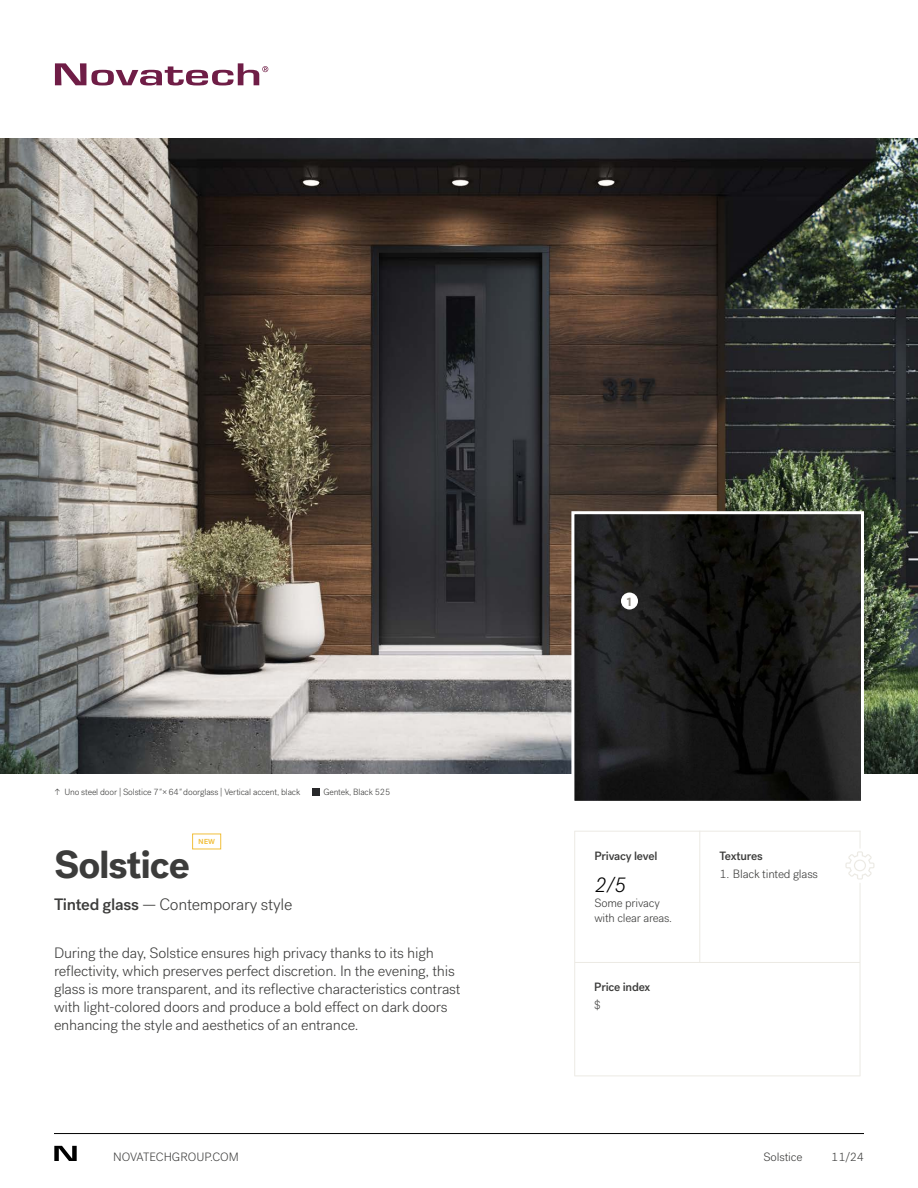
<style>
.page{position:relative;width:918px;height:1188px;background:#fff}
.page>*{position:absolute;margin:0;border:0;box-sizing:border-box;transform-origin:0 0}
.t1{font:700 39px "Post Grotesk";letter-spacing:-.03em;color:#3c3c3b}
.t2{font:italic 300 21px "Post Grotesk";color:#000}
.t3{font:300 16.5px "Post Grotesk";letter-spacing:-.015em;color:#3c3c3b}
.t4{font:300 15px/18px "Post Grotesk";letter-spacing:-.015em;color:#3c3c3b}
.t5{font:300 12px/15px "Post Grotesk";letter-spacing:-.015em;color:#3c3c3b}
.t6{font:500 12px "Post Grotesk";letter-spacing:-.015em;color:#3c3c3b}
.t7{font:700 12px "Post Grotesk";color:#918d86}
.t8{font:300 9px "Post Grotesk";letter-spacing:-.015em;color:#3c3c3b}
.t9{font:500 9px "Post Grotesk";color:#f1bf3c}
.s1{font-style:italic}
.s2{font-weight:500}
</style>
<div class="page">
<img style="left:0;top:138px;width:918px;height:636px">
<svg style="left:54px;top:1146px;width:23px;height:15px"></svg>
<hr style="left:54px;top:1133px;width:810px;height:1px;background:#000">
<hr style="left:575px;top:962px;width:285px;height:1px;background:#eceae4">
<hr style="left:699px;top:831px;width:1px;height:131px;background:#eceae4">
<hr style="left:574px;top:831px;width:286px;height:1px;background:#eceae4">
<hr style="left:574px;top:1076px;width:286px;height:1px;background:#eceae4">
<hr style="left:574px;top:831px;width:1px;height:245px;background:#eceae4">
<hr style="left:860px;top:883px;width:1px;height:193px;background:#eceae4">
<div style="left:192px;top:834px;width:29px;height:15px;border:1px solid #f1bf3c"></div>
<svg style="left:312px;top:788px;width:8px;height:8px"></svg>
<svg style="left:55px;top:63px;width:213px;height:22px"></svg>
<svg style="left:845px;top:831px;width:30px;height:49px"></svg>
<svg style="left:570px;top:510px;width:295px;height:291px;background:#222221"></svg>
<div style="left:621px;top:593px;width:17px;height:17px;background:#fff;border-radius:50%"></div>
<p class="t8" style="left:54px;top:787px;width:248px">↑ Uno steel door | Solstice 7<span class="s1">"</span>×64<span class="s1">"</span> doorglass | Vertical accent, black</p>
<p class="t8" style="left:323px;top:787px;width:68px">Gentek, Black 525</p>
<p class="t9" style="left:198px;top:835px;width:19px">new</p>
<h1 class="t1" style="left:54px;top:840px;width:137px">Solstice</h1>
<p class="t3" style="left:54px;top:895px;width:240px"><span class="s2">Tinted glass</span> — Contemporary style</p>
<p class="t4" style="left:54px;top:944px;width:408px">During the day, Solstice ensures high privacy thanks to its high reflectivity, which preserves perfect discretion. In the evening, this glass is more transparent, and its reflective characteristics contrast with light-colored doors and produce a bold effect on dark doors enhancing the style and aesthetics of an entrance.</p>
<p class="t5" style="left:113px;top:1150px;width:127px">NOVATECHGROUP.COM</p>
<p class="t7" style="left:627px;top:594px;width:6px">1</p>
<p class="t6" style="left:594px;top:848px;width:65px">Privacy level</p>
<h2 class="t2" style="left:594px;top:873px;width:33px">2/5</h2>
<p class="t5" style="left:594px;top:896px;width:79px">Some privacy with clear areas.</p>
<p class="t6" style="left:594px;top:980px;width:58px">Price index</p>
<p class="t5" style="left:594px;top:998px;width:8px">$</p>
<p class="t6" style="left:719px;top:848px;width:45px">Textures</p>
<p class="t5" style="left:719px;top:867px;width:100px">1. Black tinted glass</p>
<p class="t5" style="left:764px;top:1150px;width:40px">Solstice</p>
<p class="t5" style="left:831px;top:1150px;width:34px">11/24</p>
</div>
